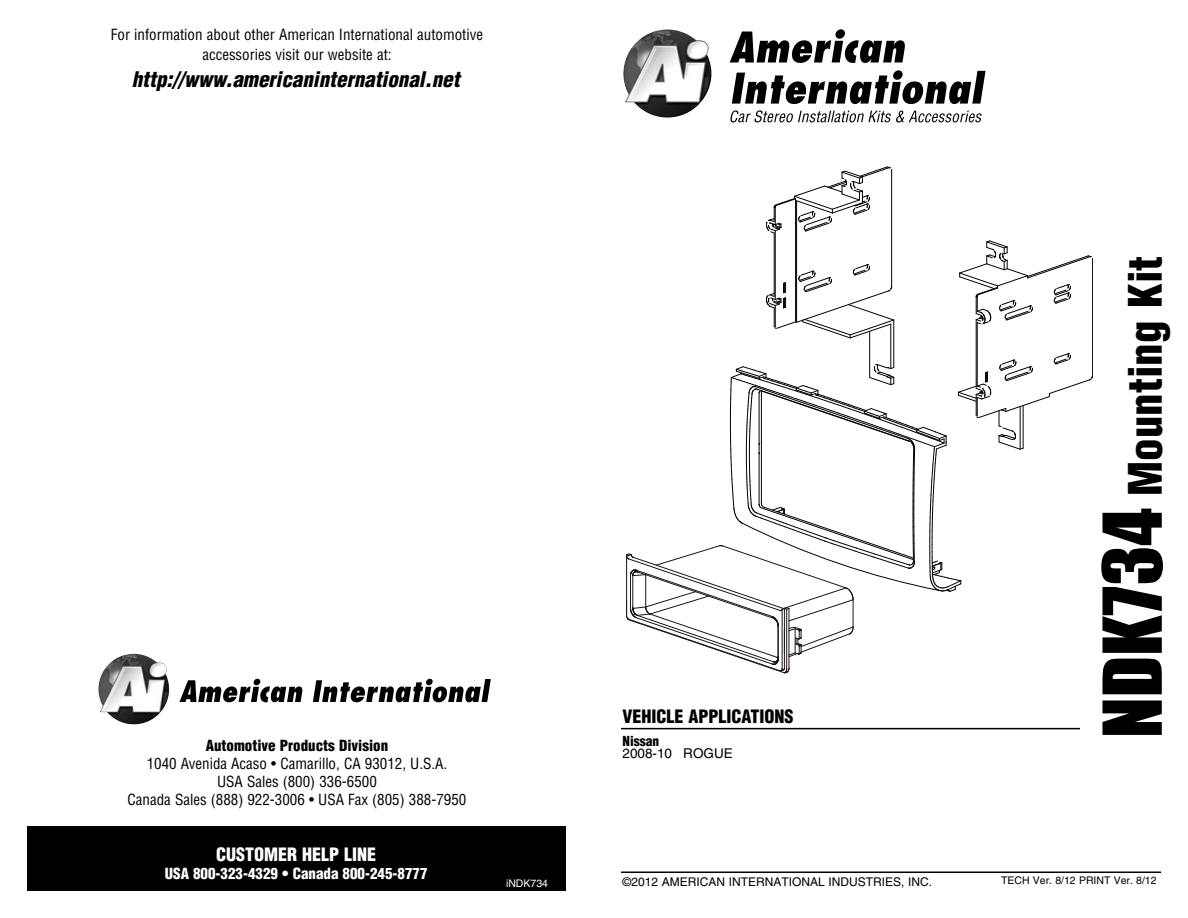
<style>
.page{position:relative;width:1188px;height:918px;background:#fff}
.page>*{position:absolute;margin:0;border:0;box-sizing:border-box;transform-origin:0 0}
.t1{font:900 condensed 45px "Helvetica";color:#000}
.t2{font:italic 900 condensed 21px "Helvetica";color:#000}
.t3{font:900 condensed 18px "Helvetica";color:#000}
.t4{font:900 condensed 18px "Helvetica";color:#fff}
.t5{font:condensed 15px/18px "Helvetica";color:#000;text-align:center}
.t6{font:900 condensed 15px "Helvetica";color:#fff}
.t7{font:900 condensed 15px "Helvetica";color:#000}
.t8{font:13.5px "Helvetica";color:#000}
.t9{font:900 condensed 13.5px "Helvetica";color:#000}
.t10{font:12px "Helvetica";color:#000}
.t11{font:10.5px "Helvetica";color:#000}
.t12{font:10.5px "Helvetica";color:#fff}
.s1{font-family:"Impact";font-weight:400;font-stretch:normal;font-size:75px}
</style>
<div class="page">
<div style="left:27px;top:827px;width:539px;height:64px;background:#000"></div>
<hr style="left:869px;top:331px;width:1px;height:46px;background:#040503">
<hr style="left:893px;top:320px;width:1px;height:48px;background:#040503">
<hr style="left:890px;top:324px;width:1px;height:45px;background:#040503">
<hr style="left:795px;top:199px;width:1px;height:123px;background:#040503">
<hr style="left:796px;top:201px;width:1px;height:121px;background:#040503">
<hr style="left:775px;top:231px;width:1px;height:68px;background:#040503">
<hr style="left:774px;top:233px;width:1px;height:63px;background:#040503">
<svg style="left:766px;top:264px;width:129px;height:75px"></svg>
<svg style="left:766px;top:167px;width:126px;height:67px"></svg>
<hr style="left:891px;top:171px;width:1px;height:115px;background:#040503">
<hr style="left:1092px;top:260px;width:1px;height:115px;background:#040503">
<hr style="left:976px;top:320px;width:1px;height:68px;background:#040503">
<hr style="left:977px;top:323px;width:1px;height:63px;background:#040503">
<svg style="left:959px;top:240px;width:134px;height:85px"></svg>
<svg style="left:626px;top:353px;width:467px;height:320px"></svg>
<svg style="left:179px;top:679px;width:124px;height:23px"></svg>
<svg style="left:313px;top:679px;width:178px;height:23px"></svg>
<img style="left:98px;top:654px;width:71px;height:70px">
<hr style="left:621px;top:872px;width:540px;height:1px;background:#000">
<img style="left:623px;top:29px;width:88px;height:89px">
<hr style="left:621px;top:728px;width:459px;height:1px;background:#000">
<svg style="left:730px;top:29px;width:175px;height:34px"></svg>
<svg style="left:732px;top:70px;width:254px;height:34px"></svg>
<svg style="left:730px;top:110px;width:252px;height:12px"></svg>
<p class="t5" style="left:111px;top:25px;width:374px;line-height:20.2px">For information about other American International automotive accessories visit our website at:</p>
<h2 class="t2" style="left:132px;top:71px;width:330px">http://www.americaninternational.net</h2>
<p class="t7" style="left:206px;top:740px;width:184px">Automotive Products Division</p>
<p class="t5" style="left:128px;top:756px;width:340px">1040 Avenida Acaso • Camarillo, CA 93012, U.S.A.<br>USA Sales (800) 336-6500<br>Canada Sales (888) 922-3006 • USA Fax (805) 388-7950</p>
<p class="t4" style="left:216px;top:848px;width:161px">CUSTOMER HELP LINE</p>
<p class="t6" style="left:165px;top:868px;width:264px">USA 800-323-4329 • Canada 800-245-8777</p>
<p class="t12" style="left:506px;top:880px;width:44px">iNDK734</p>
<p class="t3" style="left:623px;top:710px;width:173px">VEHICLE APPLICATIONS</p>
<p class="t9" style="left:623px;top:736px;width:38px">Nissan</p>
<p class="t8" style="left:623px;top:748px;width:112px">2008-10 ROGUE</p>
<h1 class="t1" style="left:1128px;top:738px;width:484px;rotate:-90deg"><span class="s1">NDK734</span> Mounting Kit</h1>
<p class="t10" style="left:622px;top:878px;width:311px">©2012 AMERICAN INTERNATIONAL INDUSTRIES, INC.</p>
<p class="t11" style="left:1001px;top:877px;width:157px">TECH Ver. 8/12 PRINT Ver. 8/12</p>
</div>
